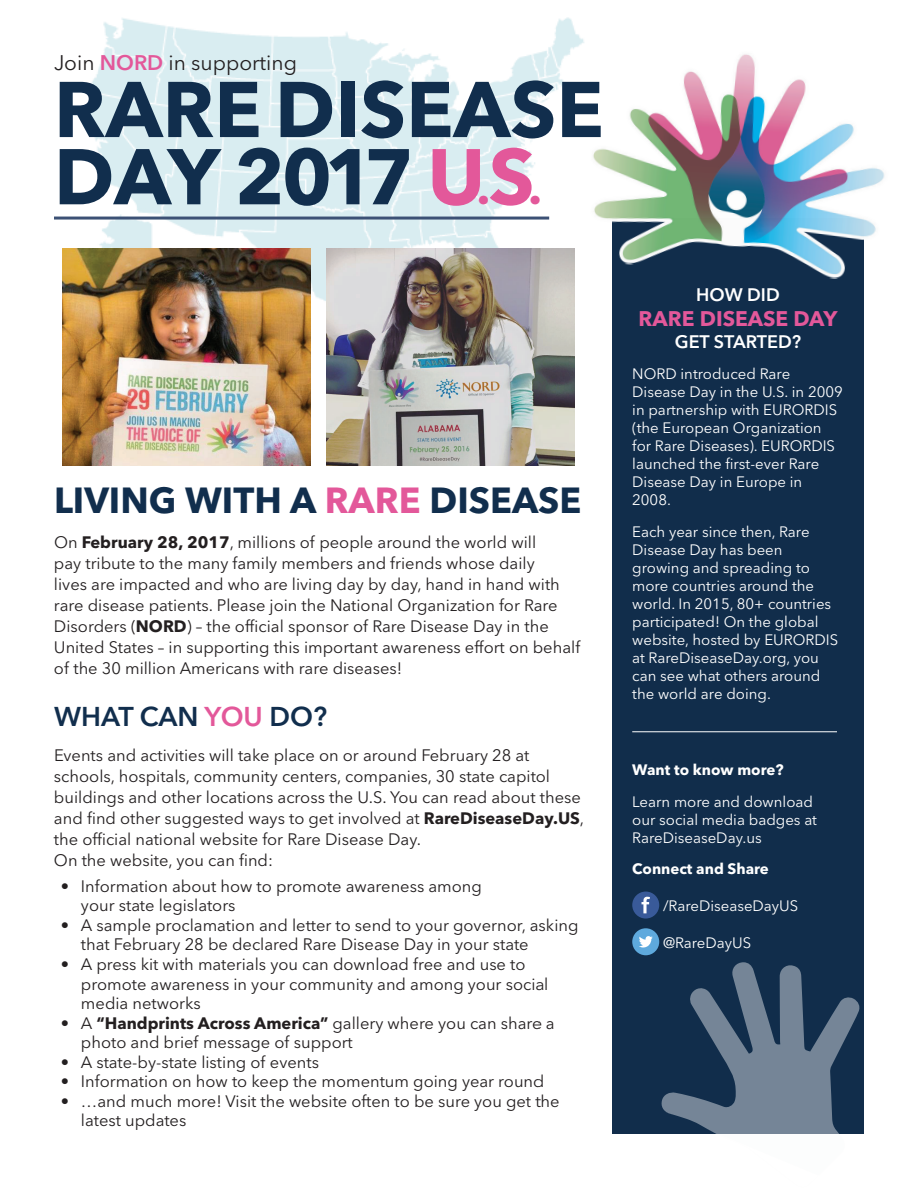
<style>
.page{position:relative;width:918px;height:1188px;background:#fff}
.page>*{position:absolute;margin:0;border:0;box-sizing:border-box;transform-origin:0 0}
.t1{font:700 78px/67.2px "Avenir Next LT Pro";color:#112e4d}
.t2{font:700 36px "Avenir Next LT Pro";color:#112e4d}
.t3{font:600 27px "Avenir Next LT Pro";color:#112e4d}
.t4{font:21px "Avenir Next LT Pro";color:#231f20}
.t5{font:700 21px "Avenir Next LT Pro";color:#e3589a}
.t6{font:600 18px "Avenir Next LT Pro";color:#fff}
.t7{font:16.5px/21px "Avenir Next LT Pro";color:#231f20}
.t8{font:15px/18px "Avenir Next LT Pro";color:#fff}
.t9{font:700 15px "Avenir Next LT Pro";color:#fff}
.s1{font-weight:600;color:#e3589a}
.s2{color:#e3589a}
.s3{font-size:45px;color:#e3589a}
.s4{font-weight:700}
</style>
<div class="page">
<img style="left:59px;top:17px;width:525px;height:292px">
<div style="left:612px;top:218px;width:252px;height:916px;background:#112d4b"></div>
<hr style="left:632px;top:731px;width:205px;height:1px;background:#fff">
<div style="left:632px;top:892px;width:27px;height:27px;background:#395a99;border-radius:50%"></div>
<svg style="left:642px;top:896px;width:8px;height:17px"></svg>
<div style="left:632px;top:928px;width:27px;height:27px;background:#5ea9dd;border-radius:50%"></div>
<svg style="left:639px;top:936px;width:14px;height:12px"></svg>
<img style="left:583px;top:41px;width:302px;height:241px">
<hr style="left:54px;top:217px;width:495px;height:3px;background:#3c5175">
<svg style="left:690px;top:962px;width:170px;height:172px"></svg>
<svg style="left:661px;top:1086px;width:161px;height:48px"></svg>
<img style="left:62px;top:248px;width:248px;height:217px">
<img style="left:327px;top:248px;width:248px;height:217px">
<p class="t4" style="left:54px;top:50px;width:244px">Join <span class="s1">NORD</span> in supporting</p>
<h1 class="t1" style="left:54px;top:75px;width:551px">RARE DISEASE<br>DAY 2017 <span class="s2">U</span><span class="s3">.</span><span class="s2">S</span><span class="s3">.</span></h1>
<h2 class="t2" style="left:54px;top:479px;width:529px">LIVING WITH A <span class="s2">RARE</span> DISEASE</h2>
<p class="t7" style="left:54px;top:531px;width:528px">On <span class="s4">February 28, 2017</span>, millions of people around the world will<br>pay tribute to the many family members and friends whose daily<br>lives are impacted and who are living day by day, hand in hand with rare disease patients. Please join the National Organization for Rare Disorders (<span class="s4">NORD</span>) – the official sponsor of Rare Disease Day in the United States – in supporting this important awareness effort on behalf of the 30 million Americans with rare diseases!</p>
<h3 class="t3" style="left:54px;top:700px;width:275px">WHAT CAN <span class="s2">YOU</span> DO?</h3>
<p class="t7" style="left:54px;top:744px;width:532px">Events and activities will take place on or around February 28 at schools, hospitals, community centers, companies, 30 state capitol buildings and other locations across the U.S. You can read about these and find other suggested ways to get involved at <span class="s4">RareDiseaseDay.US</span>, the official national website for Rare Disease Day.<br>On the website, you can find:</p>
<p class="t7" style="left:81px;top:876px;width:402px;line-height:19.5px;text-indent:-20px">• Information about how to promote awareness among your state legislators</p>
<p class="t7" style="left:81px;top:915px;width:499px;line-height:19.5px;text-indent:-20px">• A sample proclamation and letter to send to your governor, asking that February 28 be declared Rare Disease Day in your state</p>
<p class="t7" style="left:81px;top:954px;width:469px;line-height:19.5px;text-indent:-20px">• A press kit with materials you can download free and use to promote awareness in your community and among your social media networks</p>
<p class="t7" style="left:81px;top:1013px;width:475px;line-height:19.5px;text-indent:-20px">• A <span class="s4">“Handprints Across America”</span> gallery where you can share a photo and brief message of support</p>
<p class="t7" style="left:61px;top:1051px;width:260px">• A state-by-state listing of events</p>
<p class="t7" style="left:61px;top:1071px;width:484px">• Information on how to keep the momentum going year round</p>
<p class="t7" style="left:81px;top:1091px;width:480px;line-height:19.5px;text-indent:-20px">• …and much more! Visit the website often to be sure you get the latest updates</p>
<p class="t6" style="left:696px;top:284px;width:85px">HOW DID</p>
<p class="t5" style="left:639px;top:306px;width:200px">RARE DISEASE DAY</p>
<p class="t6" style="left:675px;top:331px;width:128px">GET STARTED?</p>
<p class="t8" style="left:632px;top:365px;width:212px">NORD introduced Rare<br>Disease Day in the U.S. in 2009 in partnership with EURORDIS (the European Organization for Rare Diseases). EURORDIS launched the first-ever Rare<br>Disease Day in Europe in<br>2008.</p>
<p class="t8" style="left:632px;top:523px;width:208px">Each year since then, Rare<br>Disease Day has been growing and spreading to more countries around the world. In 2015, 80+ countries participated! On the global website, hosted by EURORDIS at RareDiseaseDay.org, you can see what others around the world are doing.</p>
<p class="t9" style="left:632px;top:761px;width:153px">Want to know more?</p>
<p class="t8" style="left:632px;top:793px;width:186px">Learn more and download our social media badges at<br>RareDiseaseDay.us</p>
<p class="t9" style="left:632px;top:860px;width:138px">Connect and Share</p>
<p class="t8" style="left:663px;top:897px;width:137px">/RareDiseaseDayUS</p>
<p class="t8" style="left:663px;top:934px;width:90px">@RareDayUS</p>
</div>
